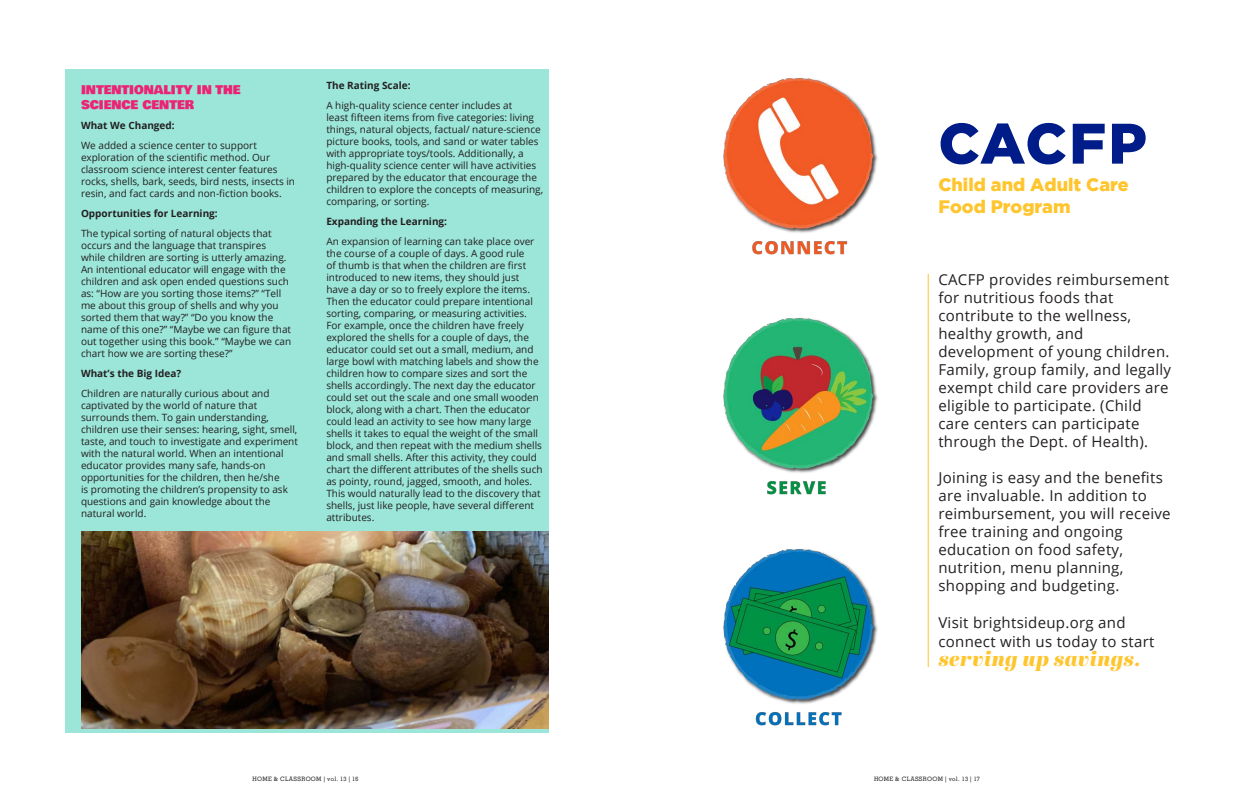
<style>
.page{position:relative;width:1242px;height:810px;background:#fff}
.page>*{position:absolute;margin:0;border:0;box-sizing:border-box;transform-origin:0 0}
.body{font:900 57px "Gotham";letter-spacing:.02em;color:#001c88}
.body-2{font:italic 21px "Abril Fatface";letter-spacing:.02em;color:#ffc52d}
.body-3{font:900 18px/21.6px "Gotham";color:#ffc52d}
.body-4{font:15px/18px "Open Sans";letter-spacing:.02em;color:#231f20}
.t1{font:12px/14.4px "Bowlby One";color:#ec2275}
.t2{font:10px/12px "Open Sans";color:#231f20}
.t3{font:700 10px "Open Sans";color:#231f20}
.t4{font:500 6px "Memphis";letter-spacing:.05em;color:#231f20}
</style>
<div class="page">
<div style="left:65px;top:69px;width:484px;height:664px;background:#9be6d9"></div>
<img style="left:723px;top:78px;width:155px;height:417px">
<img style="left:723px;top:549px;width:155px;height:177px">
<hr style="left:928px;top:274px;width:1px;height:393px;background:#ffc52d">
<img style="left:81px;top:532px;width:468px;height:197px">
<p class="t1" style="left:81px;top:83px;width:161px">INTENTIONALITY IN THE<br>SCIENCE CENTER</p>
<p class="t3" style="left:81px;top:118px;width:95px">What We Changed:</p>
<p class="t2" style="left:81px;top:139px;width:216px">We added a science center to support exploration of the scientific method. Our classroom science interest center features rocks, shells, bark, seeds, bird nests, insects in resin, and fact cards and non-fiction books.</p>
<p class="t3" style="left:81px;top:206px;width:138px">Opportunities for Learning:</p>
<p class="t2" style="left:81px;top:227px;width:212px">The typical sorting of natural objects that occurs and the language that transpires while children are sorting is utterly amazing.<br>An intentional educator will engage with the children and ask open ended questions such as: “How are you sorting those items?” “Tell me about this group of shells and why you sorted them that way?” “Do you know the name of this one?” “Maybe we can figure that out together using this book.” “Maybe we can chart how we are sorting these?”</p>
<p class="t3" style="left:81px;top:366px;width:102px">What’s the Big Idea?</p>
<p class="t2" style="left:81px;top:387px;width:218px">Children are naturally curious about and captivated by the world of nature that surrounds them. To gain understanding, children use their senses: hearing, sight, smell, taste, and touch to investigate and experiment with the natural world. When an intentional educator provides many safe, hands-on opportunities for the children, then he/she<br>is promoting the children’s propensity to ask questions and gain knowledge about the natural world.</p>
<p class="t3" style="left:326px;top:78px;width:86px">The Rating Scale:</p>
<p class="t2" style="left:326px;top:99px;width:218px">A high-quality science center includes at<br>least fifteen items from five categories: living things, natural objects, factual/ nature-science picture books, tools, and sand or water tables with appropriate toys/tools. Additionally, a high-quality science center will have activities prepared by the educator that encourage the children to explore the concepts of measuring, comparing, or sorting.</p>
<p class="t3" style="left:326px;top:214px;width:122px">Expanding the Learning:</p>
<p class="t2" style="left:326px;top:235px;width:218px">An expansion of learning can take place over the course of a couple of days. A good rule<br>of thumb is that when the children are first introduced to new items, they should just have a day or so to freely explore the items.<br>Then the educator could prepare intentional sorting, comparing, or measuring activities.<br>For example, once the children have freely explored the shells for a couple of days, the educator could set out a small, medium, and large bowl with matching labels and show the children how to compare sizes and sort the shells accordingly. The next day the educator could set out the scale and one small wooden block, along with a chart. Then the educator could lead an activity to see how many large shells it takes to equal the weight of the small block, and then repeat with the medium shells and small shells. After this activity, they could chart the different attributes of the shells such as pointy, round, jagged, smooth, and holes.<br>This would naturally lead to the discovery that shells, just like people, have several different attributes.</p>
<p class="body" style="left:938px;top:111px;width:210px">CACFP</p>
<p class="body-3" style="left:938px;top:174px;width:192px">Child and Adult Care<br>Food Program</p>
<p class="body-4" style="left:938px;top:270px;width:234px">CACFP provides reimbursement for nutritious foods that contribute to the wellness, healthy growth, and development of young children.<br>Family, group family, and legally exempt child care providers are eligible to participate. (Child care centers can participate through the Dept. of Health).</p>
<p class="body-4" style="left:938px;top:468px;width:234px">Joining is easy and the benefits are invaluable. In addition to reimbursement, you will receive free training and ongoing education on food safety, nutrition, menu planning, shopping and budgeting.</p>
<p class="body-4" style="left:938px;top:613px;width:218px;line-height:19px">Visit brightsideup.org and connect with us today to start</p>
<p class="body-2" style="left:938px;top:644px;width:204px">serving up savings.</p>
<p class="t4" style="left:252px;top:776px;width:107px">HOME &amp; CLASSROOM | vol. 13 | 16</p>
<p class="t4" style="left:874px;top:776px;width:107px">HOME &amp; CLASSROOM | vol. 13 | 17</p>
</div>
